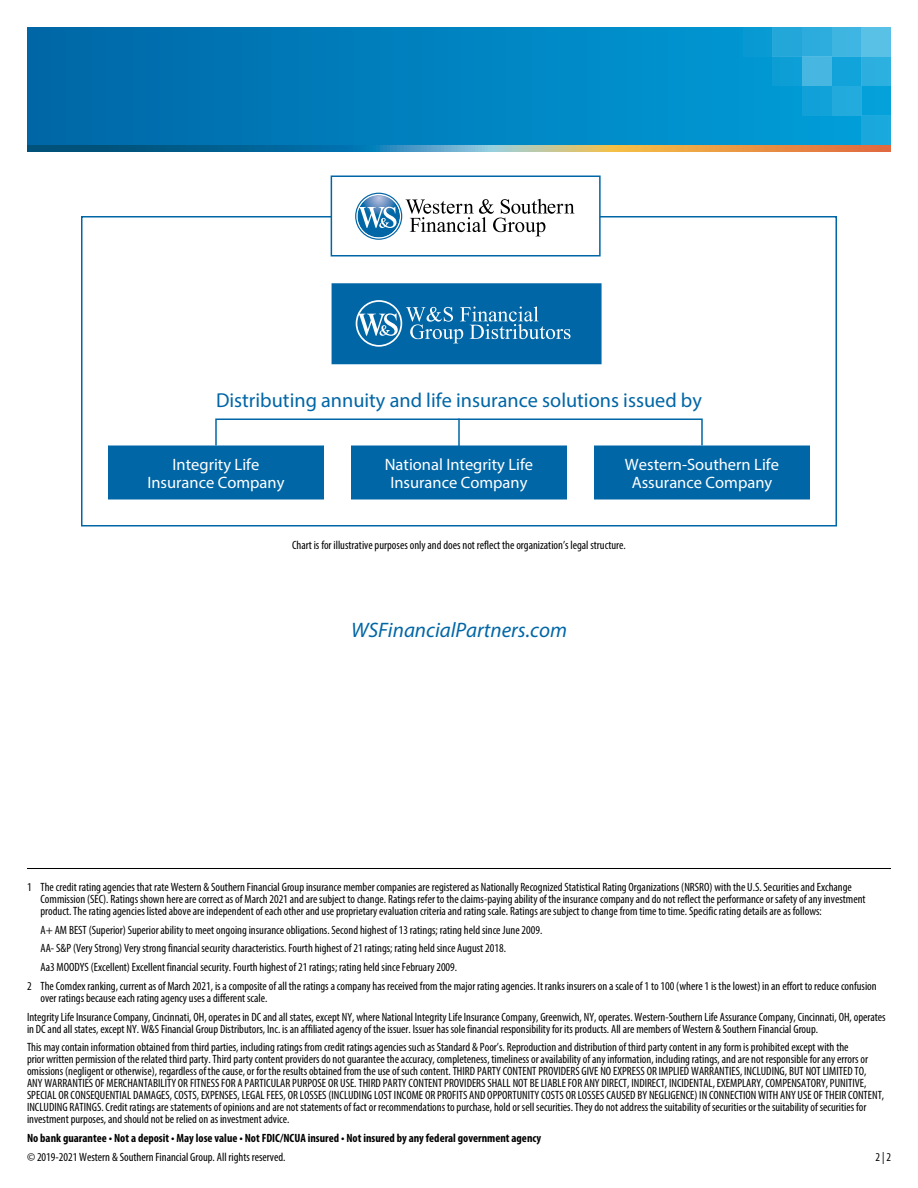
<style>
.page{position:relative;width:918px;height:1188px;background:#fff}
.page>*{position:absolute;margin:0;border:0;box-sizing:border-box;transform-origin:0 0}
.t1{font:italic 21px "Myriad Pro";color:#0066a6}
.t2{font:20.25px "Myriad Pro";color:#0066a6}
.t3{font:16.5px/18px "Myriad Pro";color:#fff;text-align:center}
.t4{font:condensed 12px/12px "Myriad Pro";color:#000}
.t5{font:700 condensed 12px "Myriad Pro";color:#000}
</style>
<div class="page">
<div style="left:27px;top:27px;width:864px;height:118px;background:linear-gradient(to right,#0066a6,#00a0db)"></div>
<div style="left:861px;top:27px;width:30px;height:30px;background:#59c1e6"></div>
<div style="left:832px;top:27px;width:29px;height:30px;background:#3eb4e1"></div>
<div style="left:802px;top:27px;width:30px;height:30px;background:#2cacdd"></div>
<div style="left:772px;top:27px;width:30px;height:30px;background:#23a7d9"></div>
<div style="left:743px;top:27px;width:29px;height:30px;background:#089ad3"></div>
<div style="left:861px;top:57px;width:30px;height:29px;background:#2cb0e0"></div>
<div style="left:832px;top:57px;width:29px;height:29px;background:#11a3da"></div>
<div style="left:802px;top:57px;width:30px;height:29px;background:#47b6e1"></div>
<div style="left:772px;top:57px;width:30px;height:29px;background:#0d9ed6"></div>
<div style="left:861px;top:86px;width:30px;height:30px;background:#04a1da"></div>
<div style="left:832px;top:86px;width:29px;height:30px;background:#23aadd"></div>
<div style="left:802px;top:86px;width:30px;height:30px;background:#11a1d8"></div>
<div style="left:861px;top:116px;width:30px;height:29px;background:#1aa9dd"></div>
<svg style="left:27px;top:145px;width:864px;height:7px;background:#738880"></svg>
<div style="left:81px;top:216px;width:756px;height:310px;border:2px solid #0066a6"></div>
<hr style="left:458px;top:418px;width:2px;height:41px;background:#0066a6">
<hr style="left:27px;top:868px;width:864px;height:1px;background:#000">
<div style="left:331px;top:176px;width:270px;height:80px;background:#fff;border:2px solid #0066a6"></div>
<svg style="left:355px;top:193px;width:220px;height:47px"></svg>
<div style="left:332px;top:283px;width:270px;height:81px;background:#0066a6;border:2px solid #0066a6"></div>
<svg style="left:356px;top:300px;width:215px;height:47px"></svg>
<div style="left:108px;top:446px;width:216px;height:54px;background:#0066a6;border:2px solid #0066a6"></div>
<div style="left:594px;top:446px;width:216px;height:54px;background:#0066a6;border:2px solid #0066a6"></div>
<div style="left:351px;top:446px;width:216px;height:54px;background:#0066a6;border:2px solid #0066a6"></div>
<div style="left:215px;top:418px;width:488px;height:28px;border:2px solid #0066a6"></div>
<h2 class="t2" style="left:216px;top:387px;width:487px">Distributing annuity and life insurance solutions issued by</h2>
<h3 class="t3" style="left:147px;top:455px;width:139px">Integrity Life<br>Insurance Company</h3>
<h3 class="t3" style="left:385px;top:455px;width:150px">National Integrity Life<br>Insurance Company</h3>
<h3 class="t3" style="left:625px;top:455px;width:156px">Western-Southern Life<br>Assurance Company</h3>
<p class="t4" style="left:292px;top:539px;width:335px">Chart is for illustrative purposes only and does not reflect the organization’s legal structure.</p>
<h1 class="t1" style="left:351px;top:617px;width:217px">WSFinancialPartners.com</h1>
<p class="t4" style="left:40px;top:881px;width:827px;text-indent:-14px">1 The credit rating agencies that rate Western &amp; Southern Financial Group insurance member companies are registered as Nationally Recognized Statistical Rating Organizations (NRSRO) with the U.S. Securities and Exchange<br>Commission (SEC). Ratings shown here are correct as of March 2021 and are subject to change. Ratings refer to the claims-paying ability of the insurance company and do not reflect the performance or safety of any investment product. The rating agencies listed above are independent of each other and use proprietary evaluation criteria and rating scale. Ratings are subject to change from time to time. Specific rating details are as follows:</p>
<p class="t4" style="left:40px;top:924px;width:503px">A+ AM BEST (Superior) Superior ability to meet ongoing insurance obligations. Second highest of 13 ratings; rating held since June 2009.</p>
<p class="t4" style="left:40px;top:942px;width:467px">AA- S&amp;P (Very Strong) Very strong financial security characteristics. Fourth highest of 21 ratings; rating held since August 2018.</p>
<p class="t4" style="left:40px;top:961px;width:418px">Aa3 MOODYS (Excellent) Excellent financial security. Fourth highest of 21 ratings; rating held since February 2009.</p>
<p class="t4" style="left:27px;top:980px;width:851px">2 The Comdex ranking, current as of March 2021, is a composite of all the ratings a company has received from the major rating agencies. It ranks insurers on a scale of 1 to 100 (where 1 is the lowest) in an effort to reduce confusion</p>
<p class="t4" style="left:27px;top:988px;width:860px;line-height:18.8px;text-indent:14px">over ratings because each rating agency uses a different scale.<br>Integrity Life Insurance Company, Cincinnati, OH, operates in DC and all states, except NY, where National Integrity Life Insurance Company, Greenwich, NY, operates. Western-Southern Life Assurance Company, Cincinnati, OH, operates</p>
<p class="t4" style="left:27px;top:1019px;width:823px;line-height:18.8px">in DC and all states, except NY. W&amp;S Financial Group Distributors, Inc. is an affiliated agency of the issuer. Issuer has sole financial responsibility for its products. All are members of Western &amp; Southern Financial Group.<br>This may contain information obtained from third parties, including ratings from credit ratings agencies such as Standard &amp; Poor’s. Reproduction and distribution of third party content in any form is prohibited except with the</p>
<p class="t4" style="left:27px;top:1053px;width:859px">prior written permission of the related third party. Third party content providers do not guarantee the accuracy, completeness, timeliness or availability of any information, including ratings, and are not responsible for any errors or omissions (negligent or otherwise), regardless of the cause, or for the results obtained from the use of such content. THIRD PARTY CONTENT PROVIDERS GIVE NO EXPRESS OR IMPLIED WARRANTIES, INCLUDING, BUT NOT LIMITED TO, ANY WARRANTIES OF MERCHANTABILITY OR FITNESS FOR A PARTICULAR PURPOSE OR USE. THIRD PARTY CONTENT PROVIDERS SHALL NOT BE LIABLE FOR ANY DIRECT, INDIRECT, INCIDENTAL, EXEMPLARY, COMPENSATORY, PUNITIVE, SPECIAL OR CONSEQUENTIAL DAMAGES, COSTS, EXPENSES, LEGAL FEES, OR LOSSES (INCLUDING LOST INCOME OR PROFITS AND OPPORTUNITY COSTS OR LOSSES CAUSED BY NEGLIGENCE) IN CONNECTION WITH ANY USE OF THEIR CONTENT, INCLUDING RATINGS. Credit ratings are statements of opinions and are not statements of fact or recommendations to purchase, hold or sell securities. They do not address the suitability of securities or the suitability of securities for investment purposes, and should not be relied on as investment advice.</p>
<p class="t5" style="left:27px;top:1131px;width:516px">No bank guarantee • Not a deposit • May lose value • Not FDIC/NCUA insured • Not insured by any federal government agency</p>
<p class="t4" style="left:27px;top:1151px;width:260px">© 2019-2021 Western &amp; Southern Financial Group. All rights reserved.</p>
<p class="t4" style="left:876px;top:1151px;width:17px">2 | 2</p>
</div>
